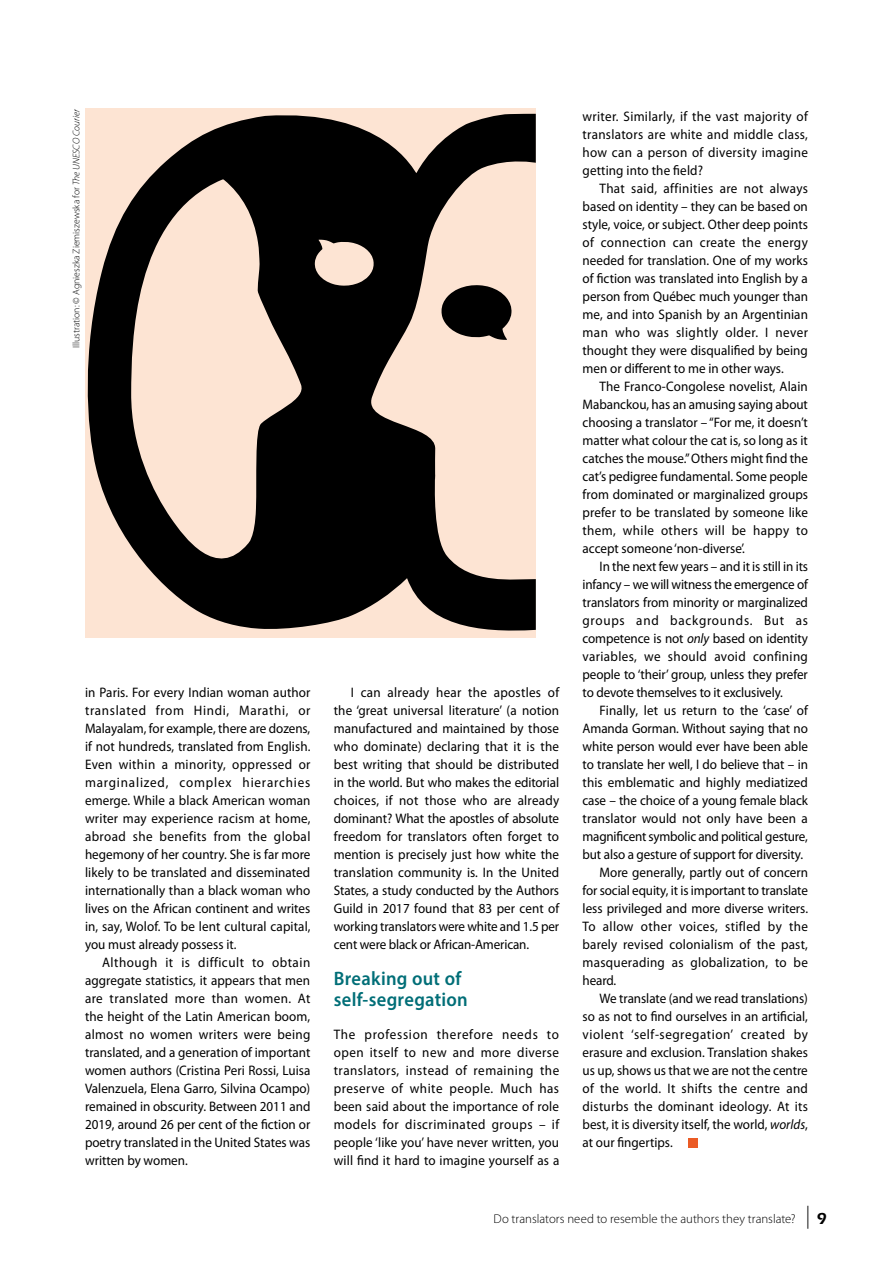
<style>
.page{position:relative;width:893px;height:1263px;background:#fff}
.page>*{position:absolute;margin:0;border:0;box-sizing:border-box;transform-origin:0 0}
.t1{font:600 19.5px/21px "Myriad Pro";letter-spacing:.015em;color:#006e77;scale:.95 1}
.t2{font:13.8px/18px "Myriad Pro";color:#000;text-align:justify;scale:.95 1}
.t3{font:13.8px "Myriad Pro";letter-spacing:.02em;color:#000;scale:.95 1}
.t4{font:13.8px "Myriad Pro";letter-spacing:.025em;color:#000;scale:.95 1}
.t5{font:13.8px "Myriad Pro";letter-spacing:.045em;color:#000;scale:.95 1}
.t6{font:300 12.75px "Myriad Pro";letter-spacing:.005em;color:#000}
.t7{font:300 9.75px "Myriad Pro";color:#000}
.s1{font-style:italic}
.s2{font-weight:400;font-size:22.95px}
.s3{font-family:"ITC Eras Std";font-weight:600;font-size:16.5px}
</style>
<div class="page">
<svg style="left:86px;top:108px;width:450px;height:525px;fill:#fae1d0"></svg>
<svg style="left:441px;top:285px;width:71px;height:55px"></svg>
<div style="left:689px;top:1138px;width:9px;height:9px;background:#eb5b25"></div>
<p class="t7" style="left:70px;top:348px;width:241px;rotate:-90deg">Illustration: © Agnieszka Ziemiszewska for <span class="s1">The UNESCO Courier</span></p>
<p class="t2" style="left:85px;top:683px;width:239px">in Paris. For every Indian woman author translated from Hindi, Marathi, or Malayalam, for example, there are dozens, if not hundreds, translated from English.<br>Even within a minority, oppressed or marginalized, complex hierarchies emerge. While a black American woman writer may experience racism at home, abroad she benefits from the global hegemony of her country. She is far more likely to be translated and disseminated internationally than a black woman who lives on the African continent and writes in, say, Wolof. To be lent cultural capital, you must already possess it.</p>
<p class="t2" style="left:85px;top:953px;width:239px;text-indent:17px">Although it is difficult to obtain aggregate statistics, it appears that men are translated more than women. At the height of the Latin American boom, almost no women writers were being translated, and a generation of important women authors (Cristina Peri Rossi, Luisa Valenzuela, Elena Garro, Silvina Ocampo) remained in obscurity. Between 2011 and 2019, around 26 per cent of the fiction or poetry translated in the United States was written by women.</p>
<p class="t2" style="left:334px;top:683px;width:239px;text-indent:17px">I can already hear the apostles of the ‘great universal literature’ (a notion manufactured and maintained by those who dominate) declaring that it is the best writing that should be distributed in the world. But who makes the editorial choices, if not those who are already dominant? What the apostles of absolute freedom for translators often forget to mention is precisely just how white the translation community is. In the United States, a study conducted by the Authors Guild in 2017 found that 83 per cent of working translators were white and 1.5 per cent were black or African-American.</p>
<h1 class="t1" style="left:334px;top:968px;width:142px">Breaking out of self-segregation</h1>
<p class="t2" style="left:334px;top:1025px;width:239px">The profession therefore needs to open itself to new and more diverse translators, instead of remaining the preserve of white people. Much has been said about the importance of role models for discriminated groups – if people ‘like you’ have never written, you will find it hard to imagine yourself as a</p>
<p class="t2" style="left:583px;top:107px;width:239px">writer. Similarly, if the vast majority of translators are white and middle class, how can a person of diversity imagine getting into the field?</p>
<p class="t2" style="left:583px;top:179px;width:239px;text-indent:17px">That said, affinities are not always based on identity – they can be based on style, voice, or subject. Other deep points of connection can create the energy needed for translation. One of my works of fiction was translated into English by a person from Québec much younger than me, and into Spanish by an Argentinian man who was slightly older. I never thought they were disqualified by being men or different to me in other ways.</p>
<p class="t2" style="left:583px;top:377px;width:239px;text-indent:17px">The Franco-Congolese novelist, Alain Mabanckou, has an amusing saying about choosing a translator – “For me, it doesn’t matter what colour the cat is, so long as it catches the mouse.” Others might find the cat’s pedigree fundamental. Some people from dominated or marginalized groups prefer to be translated by someone like them, while others will be happy to accept someone ‘non-diverse’.</p>
<p class="t2" style="left:583px;top:557px;width:239px;text-indent:17px">In the next few years – and it is still in its infancy – we will witness the emergence of translators from minority or marginalized groups and backgrounds. But as competence is not <span class="s1">only</span> based on identity variables, we should avoid confining people to ‘their’ group, unless they prefer to devote themselves to it exclusively.</p>
<p class="t2" style="left:600px;top:701px;width:221px">Finally, let us return to the ‘case’ of</p>
<p class="t2" style="left:583px;top:719px;width:239px">Amanda Gorman. Without saying that no</p>
<p class="t2" style="left:583px;top:737px;width:239px">white person would ever have been able</p>
<p class="t2" style="left:583px;top:755px;width:239px">to translate her well, I do believe that – in</p>
<p class="t2" style="left:583px;top:773px;width:239px">this emblematic and highly mediatized</p>
<p class="t2" style="left:583px;top:791px;width:239px">case – the choice of a young female black</p>
<p class="t2" style="left:583px;top:809px;width:239px">translator would not only have been a</p>
<p class="t2" style="left:583px;top:827px;width:239px">magnificent symbolic and political gesture,</p>
<p class="t2" style="left:583px;top:845px;width:234px">but also a gesture of support for diversity.</p>
<p class="t2" style="left:600px;top:863px;width:221px">More generally, partly out of concern</p>
<p class="t2" style="left:583px;top:881px;width:239px">for social equity, it is important to translate</p>
<p class="t2" style="left:583px;top:899px;width:239px">less privileged and more diverse writers.</p>
<p class="t4" style="left:583px;top:918px;width:239px">To allow other voices, stifled by the</p>
<p class="t2" style="left:583px;top:935px;width:239px">barely revised colonialism of the past,</p>
<p class="t3" style="left:583px;top:954px;width:239px">masquerading as globalization, to be</p>
<p class="t2" style="left:583px;top:971px;width:37px">heard.</p>
<p class="t2" style="left:600px;top:989px;width:221px">We translate (and we read translations)</p>
<p class="t2" style="left:583px;top:1007px;width:239px">so as not to find ourselves in an artificial,</p>
<p class="t5" style="left:583px;top:1026px;width:239px">violent ‘self-segregation’ created by</p>
<p class="t2" style="left:583px;top:1043px;width:239px">erasure and exclusion. Translation shakes</p>
<p class="t2" style="left:583px;top:1061px;width:239px">us up, shows us that we are not the centre</p>
<p class="t4" style="left:583px;top:1080px;width:239px">of the world. It shifts the centre and</p>
<p class="t3" style="left:583px;top:1098px;width:239px">disturbs the dominant ideology. At its</p>
<p class="t2" style="left:583px;top:1115px;width:239px">best, it is diversity itself, the world, <span class="s1">worlds</span>,</p>
<p class="t2" style="left:583px;top:1133px;width:96px">at our fingertips.</p>
<p class="t6" style="left:494px;top:1211px;width:335px">Do translators need to resemble the authors they translate? <span class="s2">|</span> <span class="s3">9</span></p>
</div>
